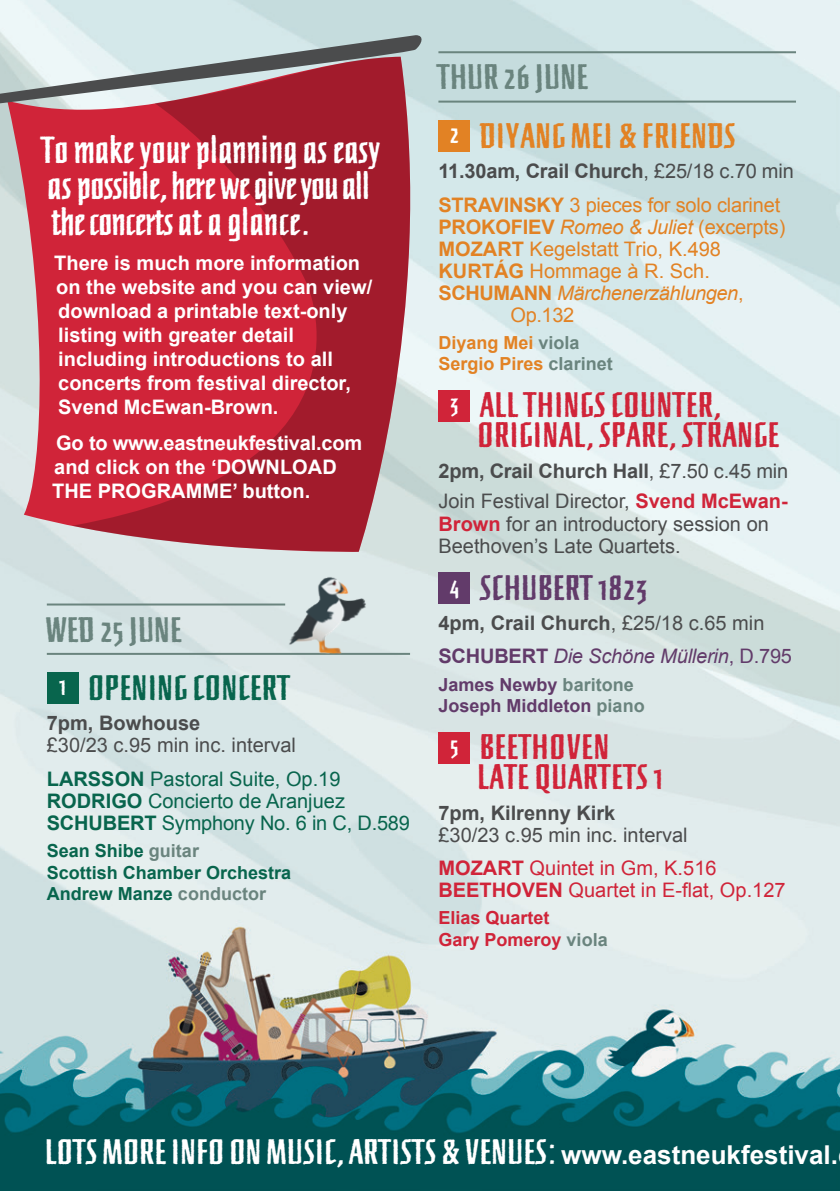
<style>
.page{position:relative;width:840px;height:1191px;background:#fff}
.page>*{position:absolute;margin:0;border:0;box-sizing:border-box;transform-origin:0 0}
.t1{font:700 34px/36px "Newberlin Rough OT";letter-spacing:-.02em;color:#fff}
.t2{font:700 32px/30px "Newberlin Rough OT";letter-spacing:.01em;color:#d02439}
.t3{font:700 32px "Newberlin Rough OT";color:#fff}
.t4{font:700 32px/58.4px "Newberlin Rough OT";color:#e28224}
.t5{font:700 32px/58.4px "Newberlin Rough OT";letter-spacing:.005em;color:#08654d}
.t6{font:700 32px "Newberlin Rough OT";color:#623b6a}
.t7{font:700 20px/24px "Arial";color:#fff}
.t8{font:20px/33.4px "Arial";color:#4b4c4d}
.t9{font:20px/33.4px "Arial";letter-spacing:-.005em;color:#e28224}
.t10{font:italic 20px/33.4px "Arial";letter-spacing:-.01em;color:#623b6a}
.t11{font:italic 20px "Arial";letter-spacing:-.02em;color:#e28224}
.t12{font:20px/22px "Arial";color:#08654d}
.t13{font:20px "Arial";color:#d02439}
.t14{font:700 20px "Arial";color:#4b4c4d}
.t15{font:700 18px/21.6px "Arial";color:#08654d}
.t16{font:700 18px/21.6px "Arial";color:#623b6a}
.t17{font:700 18px/21.6px "Arial";color:#e28224}
.t18{font:700 18px/21.6px "Arial";color:#d02439}
.s1{color:#6a847e}
.s2{font-size:24px;color:#fff}
.s3{font-weight:700;color:#08654d}
.s4{color:#08654d}
.s5{font-weight:700}
.s6{font-weight:700;color:#4b4c4d}
.s7{color:#4b4c4d}
.s8{font-weight:700;font-style:normal}
.s9{font-style:normal}
.s10{font-weight:700;color:#d02439}
.s11{font-weight:700;font-style:normal;color:#4b4c4d}
.s12{font-style:normal;color:#4b4c4d}
.s13{color:#d02439}
.s14{font-family:"Arial";font-size:26px}
</style>
<div class="page">
<img style="left:0;top:0;width:839px;height:1191px">
<svg style="left:7px;top:57px;width:429px;height:497px;background:#d3949c"></svg>
<svg style="left:72px;top:108px;width:340px;height:445px;background:#bd2c3e"></svg>
<svg style="left:0;top:35px;width:425px;height:73px;background:#b2999e"></svg>
<hr style="left:47px;top:653px;width:363px;height:2px;background:#6a847e">
<hr style="left:47px;top:603px;width:238px;height:2px;background:#6a847e">
<div style="left:47px;top:672px;width:31px;height:32px;background:#08654d"></div>
<hr style="left:438px;top:101px;width:357px;height:2px;background:#6a847e">
<hr style="left:438px;top:51px;width:357px;height:2px;background:#6a847e">
<div style="left:438px;top:120px;width:31px;height:32px;background:#e28224"></div>
<div style="left:438px;top:390px;width:31px;height:31px;background:#d02439"></div>
<div style="left:438px;top:572px;width:31px;height:31px;background:#623b6a"></div>
<div style="left:438px;top:732px;width:31px;height:31px;background:#d02439"></div>
<img style="left:280px;top:570px;width:96px;height:90px">
<h1 class="t1" style="left:42px;top:132px;width:340px">To make your planning as easy as possible, here we give you all the concerts at a glance.</h1>
<p class="t7" style="left:54px;top:252px;width:319px">There is much more information on the website and you can view/ download a printable text-only listing with greater detail including introductions to all concerts from festival director,<br>Svend McEwan-Brown.</p>
<p class="t7" style="left:52px;top:431px;width:311px">Go to www.eastneukfestival.com and click on the ‘DOWNLOAD<br>THE PROGRAMME’ button.</p>
<h2 class="t5" style="left:60px;top:600px;width:232px;text-indent:-13px"><span class="s1">WED 25 JUNE<br></span><span class="s2">1</span> OPENING CONCERT</h2>
<p class="t14" style="left:47px;top:710px;width:155px">7pm, Bowhouse</p>
<p class="t8" style="left:47px;top:729px;width:295px">£30/23 c.95 min inc. interval<br><span class="s3">LARSSON</span> <span class="s4">Pastoral Suite, Op.19</span></p>
<p class="t12" style="left:47px;top:790px;width:364px"><span class="s5">RODRIGO</span> Concierto de Aranjuez<br><span class="s5">SCHUBERT</span> Symphony No. 6 in C, D.589</p>
<p class="t15" style="left:47px;top:840px;width:246px">Sean Shibe <span class="s1">guitar<br></span>Scottish Chamber Orchestra<br>Andrew Manze <span class="s1">conductor</span></p>
<h2 class="t4" style="left:450px;top:48px;width:288px;text-indent:-12px"><span class="s1">THUR 26 JUNE<br></span><span class="s2">2</span> DIYANG MEI &amp; FRIENDS</h2>
<p class="t9" style="left:438px;top:155px;width:356px"><span class="s6">11.30am, Crail Church</span><span class="s7">, £25/18 c.70 min<br></span><span class="s5">STRAVINSKY</span> 3 pieces for solo clarinet</p>
<p class="t11" style="left:438px;top:213px;width:348px"><span class="s8">PROKOFIEV</span> Romeo &amp; Juliet <span class="s9">(excerpts)</span></p>
<p class="t9" style="left:438px;top:232px;width:284px"><span class="s5">MOZART</span> Kegelstatt Trio, K.498</p>
<p class="t9" style="left:438px;top:254px;width:273px"><span class="s5">KURTÁG</span> Hommage à R. Sch.</p>
<p class="t11" style="left:438px;top:279px;width:306px"><span class="s8">SCHUMANN</span> Märchenerzählungen<span class="s9">,</span></p>
<p class="t9" style="left:510px;top:298px;width:65px">Op.132</p>
<p class="t17" style="left:438px;top:332px;width:176px">Diyang Mei <span class="s1">viola<br></span>Sergio Pires <span class="s1">clarinet</span></p>
<h2 class="t2" style="left:478px;top:390px;width:306px;text-indent:-28px"><span class="s2">3</span> ALL THINGS COUNTER,<br>ORIGINAL, SPARE, STRANGE</h2>
<p class="t8" style="left:438px;top:456px;width:351px;line-height:30.4px"><span class="s5">2pm, Crail Church Hall</span>, £7.50 c.45 min<br>Join Festival Director, <span class="s10">Svend McEwan-</span></p>
<p class="t8" style="left:438px;top:512px;width:332px;line-height:22px"><span class="s10">Brown</span> for an introductory session on<br>Beethoven’s Late Quartets.</p>
<h2 class="t6" style="left:449px;top:568px;width:202px"><span class="s2">4</span> SCHUBERT 1823</h2>
<p class="t10" style="left:438px;top:606px;width:355px"><span class="s11">4pm, Crail Church</span><span class="s12">, £25/18 c.65 min<br></span><span class="s8">SCHUBERT</span> Die Schöne Müllerin<span class="s9">, D.795</span></p>
<p class="t16" style="left:438px;top:674px;width:208px">James Newby <span class="s1">baritone<br></span>Joseph Middleton <span class="s1">piano</span></p>
<h2 class="t2" style="left:478px;top:732px;width:190px;text-indent:-28px"><span class="s2">5</span> BEETHOVEN<br>LATE QUARTETS 1</h2>
<p class="t14" style="left:438px;top:799px;width:178px">7pm, Kilrenny Kirk</p>
<p class="t8" style="left:438px;top:818px;width:279px">£30/23 c.95 min inc. interval<br><span class="s10">MOZART</span> <span class="s13">Quintet in Gm, K.516</span></p>
<p class="t13" style="left:438px;top:877px;width:348px"><span class="s5">BEETHOVEN</span> Quartet in E-flat, Op.127</p>
<p class="t18" style="left:438px;top:908px;width:171px">Elias Quartet<br>Gary Pomeroy <span class="s1">viola</span></p>
<h2 class="t3" style="left:46px;top:1132px;width:793px">LOTS MORE INFO ON MUSIC, ARTISTS &amp; VENUES: <span class="s14">www.eastneukfestival.</span></h2>
</div>
